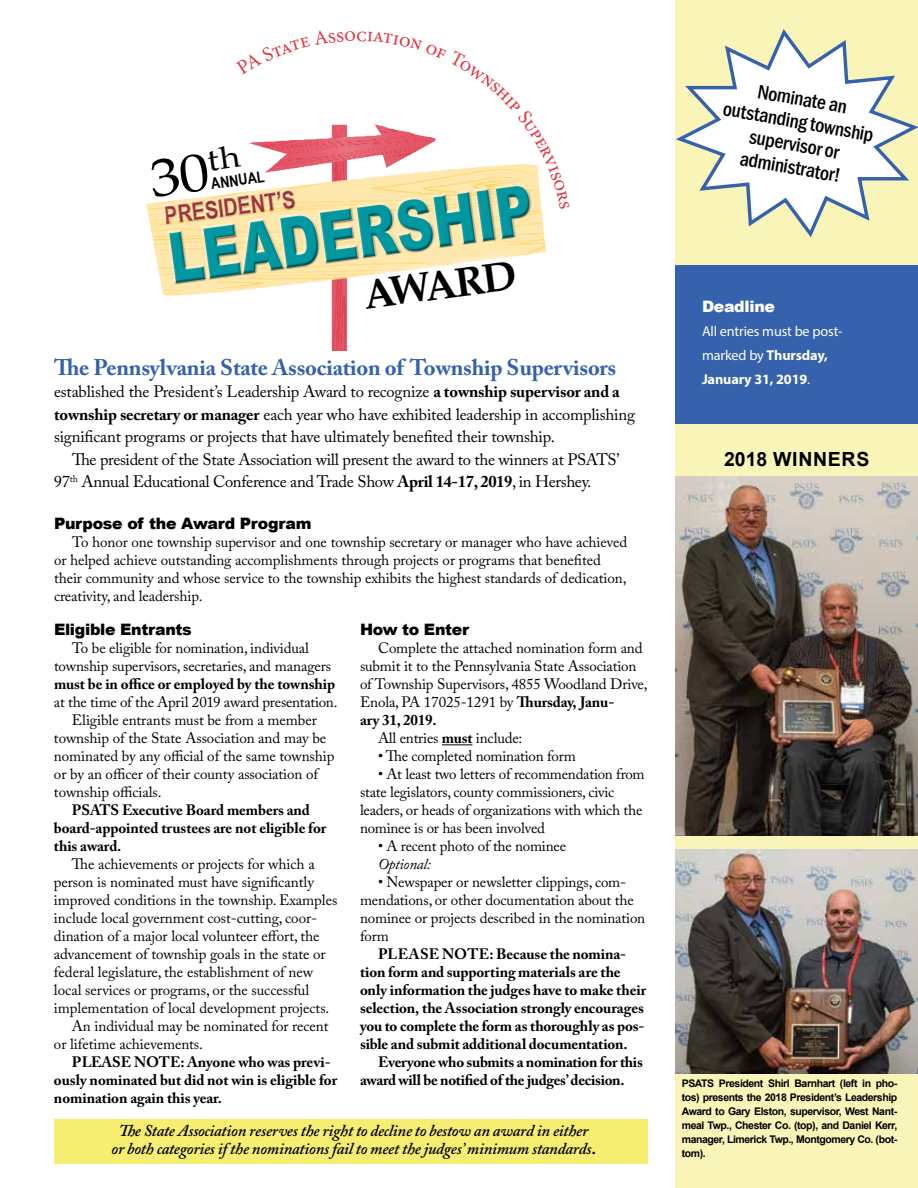
<style>
.page{position:relative;width:918px;height:1188px;background:#fff}
.page>*{position:absolute;margin:0;border:0;box-sizing:border-box;transform-origin:0 0}
.t1{font:900 69.9px "Arial";color:#0097a0;scale:.74 1}
.t2{font:53.1px "Palatino Linotype";color:#000;scale:1.14 1}
.t3{font:700 41.4px "Palatino";color:#000}
.t4{font:700 24px "Arial Narrow";color:#a9363f}
.t5{font:700 22.5px "Adobe Caslon Pro";letter-spacing:-.01em;color:#3561ad}
.t6{font:500 condensed 20.1px/23px "Franklin Gothic";color:#000;text-align:center}
.t7{font:700 19.5px "Arial";letter-spacing:.035em;color:#000}
.t8{font:16.5px/22.5px "Adobe Caslon Pro";letter-spacing:-.01em;color:#000}
.t9{font:italic 600 16.5px/18px "Adobe Caslon Pro";letter-spacing:-.015em;color:#000;text-align:center}
.t10{font:900 15.75px "Arial";letter-spacing:-.02em;color:#000}
.t11{font:900 15.75px "Arial";letter-spacing:-.02em;color:#fff}
.t12{font:700 15.6px "Arial Narrow";color:#000}
.t13{font:15px/18px "Adobe Caslon Pro";letter-spacing:-.005em;color:#000}
.t14{font:700 15px/18px "Adobe Caslon Pro";letter-spacing:-.005em;color:#000}
.t15{font:italic 15px "Adobe Caslon Pro";letter-spacing:-.015em;color:#000}
.t16{font:14.25px/24px "Myriad Pro";letter-spacing:-.01em;color:#fff}
.t17{font:700 10.5px/14px "Arial";letter-spacing:-.04em;color:#000;text-align:justify}
.s1{font-weight:700}
.s2{font-weight:700;font-style:normal}
</style>
<div class="page">
<div style="left:675px;top:352px;width:243px;height:836px;background:#f9f5b8"></div>
<hr style="left:442px;top:744px;width:30px;height:1px;background:#000">
<div style="left:675px;top:0;width:243px;height:320px;background:#f9f5b8"></div>
<div style="left:675px;top:266px;width:243px;height:158px;background:#3561ad"></div>
<svg style="left:676px;top:29px;width:242px;height:209px"></svg>
<div style="left:54px;top:1120px;width:594px;height:44px;background:#f5ee70"></div>
<img style="left:676px;top:476px;width:242px;height:359px">
<img style="left:676px;top:850px;width:242px;height:224px">
<img style="left:331px;top:323px;width:16px;height:28px">
<img style="left:146px;top:202px;width:16px;height:86px">
<svg style="left:162px;top:124px;width:384px;height:199px"></svg>
<h2 class="t2" style="left:145px;top:142px;width:82px;rotate:-8deg">30<sup>th</sup></h2>
<p class="t12" style="left:210px;top:172px;width:55px;rotate:-8deg">ANNUAL</p>
<h3 class="t4" style="left:163px;top:197px;width:133px;rotate:-7deg">PRESIDENT’S</h3>
<h1 class="t1" style="left:162px;top:209px;width:497px;rotate:-8deg">LEADERSHIP</h1>
<h3 class="t3" style="left:360px;top:271px;width:156px;rotate:-8deg">AWARD</h3>
<h3 class="t5" style="left:54px;top:354px;width:564px">The Pennsylvania State Association of Township Supervisors</h3>
<p class="t8" style="left:54px;top:380px;width:583px">established the President’s Leadership Award to recognize <span class="s1">a township supervisor and a township secretary or manager</span> each year who have exhibited leadership in accomplishing significant programs or projects that have ultimately benefited their township.</p>
<p class="t8" style="left:54px;top:448px;width:567px;text-indent:18px">The president of the State Association will present the award to the winners at PSATS’<br>97<sup>th</sup> Annual Educational Conference and Trade Show <span class="s1">April 14-17, 2019</span>, in Hershey.</p>
<p class="t10" style="left:54px;top:512px;width:259px">Purpose of the Award Program</p>
<p class="t13" style="left:54px;top:533px;width:575px;text-indent:18px">To honor one township supervisor and one township secretary or manager who have achieved or helped achieve outstanding accomplishments through projects or programs that benefited their community and whose service to the township exhibits the highest standards of dedication, creativity, and leadership.</p>
<p class="t10" style="left:54px;top:618px;width:139px">Eligible Entrants</p>
<p class="t13" style="left:54px;top:639px;width:279px;text-align:center">To be eligible for nomination, individual township supervisors, secretaries, and managers</p>
<p class="t14" style="left:54px;top:675px;width:283px">must be in office or employed by the township</p>
<p class="t13" style="left:54px;top:693px;width:285px">at the time of the April 2019 award presentation.</p>
<p class="t13" style="left:72px;top:711px;width:246px">Eligible entrants must be from a member</p>
<p class="t13" style="left:54px;top:729px;width:274px">township of the State Association and may be</p>
<p class="t13" style="left:54px;top:747px;width:282px">nominated by any official of the same township</p>
<p class="t13" style="left:54px;top:765px;width:266px">or by an officer of their county association of</p>
<p class="t13" style="left:54px;top:783px;width:109px">township officials.</p>
<p class="t14" style="left:54px;top:801px;width:274px;text-indent:18px">PSATS Executive Board members and board-appointed trustees are not eligible for this award.</p>
<p class="t13" style="left:72px;top:855px;width:244px">The achievements or projects for which a</p>
<p class="t13" style="left:54px;top:873px;width:261px">person is nominated must have significantly</p>
<p class="t13" style="left:54px;top:891px;width:285px">improved conditions in the township. Examples</p>
<p class="t13" style="left:54px;top:909px;width:265px">include local government cost-cutting, coor-</p>
<p class="t13" style="left:54px;top:927px;width:267px">dination of a major local volunteer effort, the</p>
<p class="t13" style="left:54px;top:945px;width:273px">advancement of township goals in the state or</p>
<p class="t13" style="left:54px;top:963px;width:261px">federal legislature, the establishment of new</p>
<p class="t13" style="left:54px;top:981px;width:257px">local services or programs, or the successful</p>
<p class="t13" style="left:54px;top:999px;width:277px">implementation of local development projects.</p>
<p class="t13" style="left:72px;top:1017px;width:258px">An individual may be nominated for recent</p>
<p class="t13" style="left:54px;top:1035px;width:151px">or lifetime achievements.</p>
<p class="t14" style="left:54px;top:1053px;width:285px;text-indent:18px">PLEASE NOTE: Anyone who was previ&shy;ously nominated but did not win is eligible for nomination again this year.</p>
<p class="t10" style="left:360px;top:618px;width:111px">How to Enter</p>
<p class="t13" style="left:378px;top:639px;width:266px">Complete the attached nomination form and</p>
<p class="t13" style="left:360px;top:657px;width:278px">submit it to the Pennsylvania State Association</p>
<p class="t13" style="left:360px;top:675px;width:289px">of Township Supervisors, 4855 Woodland Drive,</p>
<p class="t13" style="left:360px;top:693px;width:256px">Enola, PA 17025-1291 by <span class="s1">Thursday, Janu-</span></p>
<p class="t14" style="left:360px;top:711px;width:78px">ary 31, 2019.</p>
<p class="t13" style="left:378px;top:729px;width:146px">All entries <span class="s1">must</span> include:</p>
<p class="t13" style="left:378px;top:747px;width:199px">• The completed nomination form</p>
<p class="t13" style="left:360px;top:765px;width:286px;text-indent:18px">• At least two letters of recommendation from state legislators, county commissioners, civic leaders, or heads of organizations with which the nominee is or has been involved</p>
<p class="t13" style="left:378px;top:837px;width:190px">• A recent photo of the nominee</p>
<p class="t15" style="left:378px;top:855px;width:54px">Optional:</p>
<p class="t13" style="left:360px;top:873px;width:287px;text-indent:18px">• Newspaper or newsletter clippings, com&shy;mendations, or other documentation about the nominee or projects described in the nomination form</p>
<p class="t14" style="left:360px;top:945px;width:288px;text-indent:18px">PLEASE NOTE: Because the nomina&shy;tion form and supporting materials are the only information the judges have to make their selection, the Association strongly encourages you to complete the form as thoroughly as pos&shy;sible and submit additional documentation.</p>
<p class="t14" style="left:360px;top:1053px;width:284px;text-indent:18px">Everyone who submits a nomination for this award will be notified of the judges’ decision.</p>
<p class="t9" style="left:112px;top:1122px;width:486px">The State Association reserves the right to decline to bestow an award in either or both categories if the nominations fail to meet the judges’ minimum standards<span class="s2">.</span></p>
<h3 class="t6" style="left:729px;top:74px;width:154px;rotate:10deg">Nominate an outstanding township supervisor or administrator!</h3>
<p class="t11" style="left:702px;top:295px;width:75px">Deadline</p>
<p class="t16" style="left:702px;top:319px;width:142px">All entries must be post&shy;marked by <span class="s1">Thursday,<br>January 31, 2019</span>.</p>
<h3 class="t7" style="left:724px;top:446px;width:147px">2018 WINNERS</h3>
<p class="t17" style="left:682px;top:1077px;width:217px">PSATS President Shirl Barnhart (left in pho&shy;tos) presents the 2018 President’s Leadership Award to Gary Elston, supervisor, West Nant&shy;meal Twp., Chester Co. (top), and Daniel Kerr, manager, Limerick Twp., Montgomery Co. (bot&shy;tom).</p>
</div>
